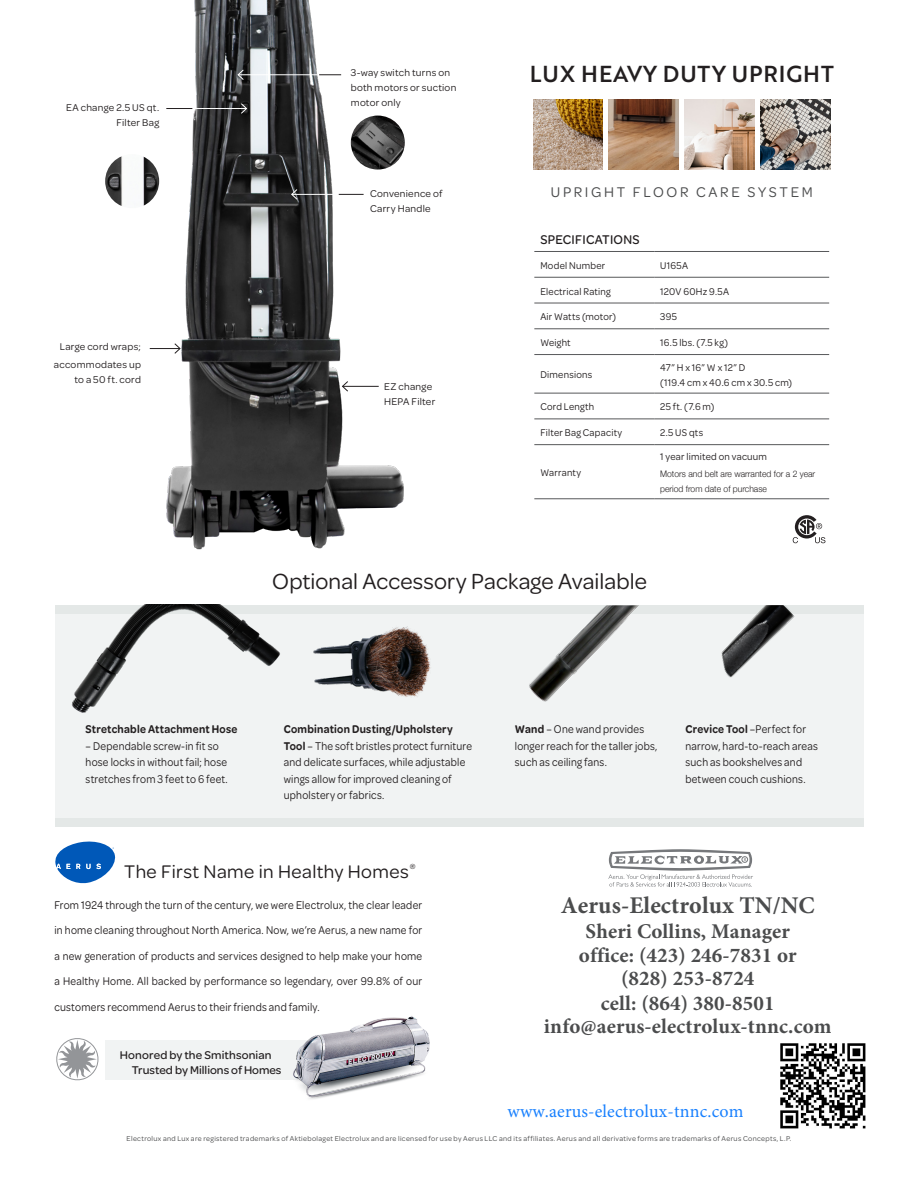
<style>
.page{position:relative;width:918px;height:1188px;background:#fff}
.page>*{position:absolute;margin:0;border:0;box-sizing:border-box;transform-origin:0 0}
.t1{font:700 24px "Minion Pro";letter-spacing:.005em;color:#4b4c4d}
.t2{font:23.4px "Omnes";letter-spacing:.005em;color:#231f20}
.t3{font:22.5px "Brother 1816 Medium";letter-spacing:.04em;color:#231f20}
.t4{font:700 21px/23.9px "Minion Pro";letter-spacing:.005em;color:#4b4c4d;text-align:center}
.t5{font:19.5px "Omnes";letter-spacing:.025em;color:#231f20}
.t6{font:18px "Minion Pro";letter-spacing:.005em;color:#1880fe}
.t7{font:15px "Omnes";letter-spacing:.175em;color:#4b4c4d}
.Specifications{font:500 13.5px "Omnes";letter-spacing:.02em;color:#231f20;scale:.95 1}
.Accessory_Descriptio{font:12px/16.5px "Omnes";letter-spacing:.02em;color:#231f20;scale:.9 1}
.Body_copy{font:12px/25.5px "Omnes";letter-spacing:.025em;color:#231f20;text-align:justify;scale:.9 1}
.t8{font:500 12px "Omnes";color:#231f20}
.Accessory_Descriptio-2{font:600 12px "Omnes";letter-spacing:.025em;color:#231f20;scale:.9 1}
.Specifications-2{font:10.5px/15px "Omnes";letter-spacing:.025em;color:#231f20;scale:.95 1}
.Listing_Subhead{font:10.5px/15px "Omnes";letter-spacing:.025em;color:#231f20}
.Specifications-3{font:300 9px/15px "Helvetica Neue";color:#231f20;scale:.95 1}
.t9{font:7.8px "Omnes";color:#231f20}
.Disclaimer{font:7.5px "Omnes";letter-spacing:.045em;color:#4b4c4d}
.s1{font-weight:600}
</style>
<div class="page">
<img style="left:143px;top:0;width:262px;height:550px">
<hr style="left:150px;top:348px;width:30px;height:1px;background:#231f20">
<svg style="left:174px;top:343px;width:7px;height:11px"></svg>
<hr style="left:343px;top:386px;width:36px;height:1px;background:#231f20">
<svg style="left:341px;top:380px;width:8px;height:12px"></svg>
<hr style="left:292px;top:194px;width:47px;height:1px;background:#fff">
<svg style="left:291px;top:188px;width:7px;height:12px"></svg>
<hr style="left:238px;top:74px;width:80px;height:1px;background:#fff">
<svg style="left:237px;top:69px;width:7px;height:12px"></svg>
<hr style="left:192px;top:108px;width:54px;height:1px;background:#fff">
<svg style="left:240px;top:103px;width:8px;height:11px"></svg>
<svg style="left:339px;top:194px;width:25px;height:1px"></svg>
<svg style="left:319px;top:74px;width:22px;height:1px"></svg>
<svg style="left:166px;top:108px;width:26px;height:1px"></svg>
<div style="left:55px;top:612px;width:808px;height:211px;background:#f1f3f3"></div>
<div style="left:55px;top:605px;width:808px;height:9px;background:#e4e8e7"></div>
<div style="left:55px;top:819px;width:808px;height:8px;background:#e4e8e7"></div>
<img style="left:721px;top:605px;width:74px;height:73px">
<img style="left:529px;top:605px;width:110px;height:97px">
<img style="left:71px;top:605px;width:209px;height:108px">
<hr style="left:534px;top:251px;width:120px;height:1px;background:#57585a">
<hr style="left:654px;top:251px;width:175px;height:1px;background:#57585a">
<hr style="left:534px;top:277px;width:120px;height:1px;background:#57585a">
<hr style="left:654px;top:277px;width:175px;height:1px;background:#57585a">
<hr style="left:534px;top:303px;width:120px;height:1px;background:#57585a">
<hr style="left:654px;top:303px;width:175px;height:1px;background:#57585a">
<hr style="left:534px;top:329px;width:120px;height:1px;background:#57585a">
<hr style="left:654px;top:329px;width:175px;height:1px;background:#57585a">
<hr style="left:534px;top:354px;width:120px;height:1px;background:#57585a">
<hr style="left:654px;top:354px;width:175px;height:1px;background:#57585a">
<hr style="left:534px;top:393px;width:120px;height:1px;background:#57585a">
<hr style="left:654px;top:393px;width:175px;height:1px;background:#57585a">
<hr style="left:534px;top:419px;width:120px;height:1px;background:#57585a">
<hr style="left:654px;top:419px;width:175px;height:1px;background:#57585a">
<hr style="left:534px;top:444px;width:120px;height:1px;background:#57585a">
<hr style="left:654px;top:444px;width:175px;height:1px;background:#57585a">
<hr style="left:534px;top:499px;width:120px;height:1px;background:#57585a">
<hr style="left:654px;top:499px;width:175px;height:1px;background:#57585a">
<svg style="left:793px;top:515px;width:32px;height:28px"></svg>
<img style="left:313px;top:626px;width:118px;height:71px">
<img style="left:761px;top:99px;width:69px;height:70px">
<img style="left:533px;top:99px;width:70px;height:70px">
<img style="left:685px;top:99px;width:70px;height:70px">
<img style="left:609px;top:99px;width:70px;height:70px">
<div style="left:105px;top:1040px;width:228px;height:40px;background:#f1f3f3"></div>
<img style="left:293px;top:1016px;width:137px;height:83px">
<svg style="left:55px;top:841px;width:61px;height:43px"></svg>
<svg style="left:608px;top:849px;width:145px;height:38px"></svg>
<svg style="left:56px;top:1038px;width:43px;height:43px"></svg>
<img style="left:351px;top:116px;width:54px;height:54px;border-radius:27px">
<img style="left:105px;top:154px;width:54px;height:54px;border-radius:27px">
<img style="left:781px;top:1044px;width:84px;height:85px">
<p class="Listing_Subhead" style="left:66px;top:100px;width:95px;text-align:right">EA change 2.5 US qt.<br>Filter Bag</p>
<p class="Listing_Subhead" style="left:54px;top:337px;width:89px;line-height:18px;text-align:center">Large cord wraps; accommodates up</p>
<p class="Listing_Subhead" style="left:74px;top:371px;width:68px">to a 50 ft. cord</p>
<p class="Listing_Subhead" style="left:351px;top:65px;width:107px">3-way switch turns on both motors or suction motor only</p>
<p class="Listing_Subhead" style="left:370px;top:186px;width:74px">Convenience of<br>Carry Handle</p>
<p class="Listing_Subhead" style="left:384px;top:379px;width:53px">EZ change<br>HEPA Filter</p>
<p class="t3" style="left:530px;top:57px;width:306px">LUX HEAVY DUTY UPRIGHT</p>
<p class="t7" style="left:551px;top:182px;width:263px">UPRIGHT FLOOR CARE SYSTEM</p>
<p class="Specifications" style="left:540px;top:231px;width:106px">SPECIFICATIONS</p>
<p class="Specifications-2" style="left:540px;top:257px;width:70px">Model Number</p>
<p class="Specifications-2" style="left:660px;top:257px;width:31px">U165A</p>
<p class="Specifications-2" style="left:540px;top:283px;width:76px">Electrical Rating</p>
<p class="Specifications-2" style="left:660px;top:283px;width:74px">120V 60Hz 9.5A</p>
<p class="Specifications-2" style="left:540px;top:309px;width:81px">Air Watts (motor)</p>
<p class="Specifications-2" style="left:660px;top:309px;width:19px">395</p>
<p class="Specifications-2" style="left:540px;top:335px;width:33px">Weight</p>
<p class="Specifications-2" style="left:660px;top:335px;width:73px">16.5 lbs. (7.5 kg)</p>
<p class="Specifications-2" style="left:540px;top:367px;width:56px">Dimensions</p>
<p class="Specifications-2" style="left:660px;top:359px;width:140px">47” H x 16” W x 12” D<br>(119.4 cm x 40.6 cm x 30.5 cm)</p>
<p class="Specifications-2" style="left:540px;top:399px;width:58px">Cord Length</p>
<p class="Specifications-2" style="left:660px;top:399px;width:58px">25 ft. (7.6 m)</p>
<p class="Specifications-2" style="left:540px;top:425px;width:88px">Filter Bag Capacity</p>
<p class="Specifications-2" style="left:660px;top:425px;width:47px">2.5 US qts</p>
<p class="Specifications-2" style="left:540px;top:465px;width:44px">Warranty</p>
<p class="Specifications-2" style="left:660px;top:449px;width:114px">1 year limited on vacuum</p>
<p class="Specifications-3" style="left:660px;top:465px;width:165px">Motors and belt are warranted for a 2 year period from date of purchase</p>
<p class="t2" style="left:272px;top:566px;width:376px">Optional Accessory Package Available</p>
<p class="Accessory_Descriptio-2" style="left:86px;top:721px;width:170px">Stretchable Attachment Hose</p>
<p class="Accessory_Descriptio" style="left:86px;top:737px;width:159px">– Dependable screw-in fit so hose locks in without fail; hose stretches from 3 feet to 6 feet.</p>
<p class="Accessory_Descriptio" style="left:284px;top:720px;width:211px"><span class="s1">Combination Dusting/Upholstery Tool</span> – The soft bristles protect furniture and delicate surfaces, while adjustable wings allow for improved cleaning of upholstery or fabrics.</p>
<p class="Accessory_Descriptio" style="left:515px;top:720px;width:160px"><span class="s1">Wand</span> – One wand provides longer reach for the taller jobs, such as ceiling fans.</p>
<p class="Accessory_Descriptio" style="left:685px;top:720px;width:149px"><span class="s1">Crevice Tool</span> –Perfect for narrow, hard-to-reach areas such as bookshelves and between couch cushions.</p>
<p class="t5" style="left:124px;top:859px;width:286px">The First Name in Healthy Homes</p>
<p class="t9" style="left:410px;top:861px;width:7px">®</p>
<p class="Body_copy" style="left:54px;top:891px;width:410px">From 1924 through the turn of the century, we were Electrolux, the clear leader in home cleaning throughout North America. Now, we’re Aerus, a new name for a new generation of products and services designed to help make your home a Healthy Home. All backed by performance so legendary, over 99.8% of our customers recommend Aerus to their friends and family.</p>
<p class="t8" style="left:120px;top:1046px;width:153px">Honored by the Smithsonian</p>
<p class="t8" style="left:132px;top:1061px;width:151px">Trusted by Millions of Homes</p>
<h1 class="t1" style="left:561px;top:889px;width:256px">Aerus-Electrolux TN/NC</h1>
<h3 class="t4" style="left:544px;top:919px;width:289px">Sheri Collins, Manager<br>office: (423) 246-7831 or<br>(828) 253-8724<br>cell: (864) 380-8501 info@aerus-electrolux-tnnc.com</h3>
<h3 class="t6" style="left:508px;top:1099px;width:237px">www.aerus-electrolux-tnnc.com</h3>
<p class="Disclaimer" style="left:127px;top:1134px;width:666px">Electrolux and Lux are registered trademarks of Aktiebolaget Electrolux and are licensed for use by Aerus LLC and its affiliates. Aerus and all derivative forms are trademarks of Aerus Concepts, L.P.</p>
</div>
